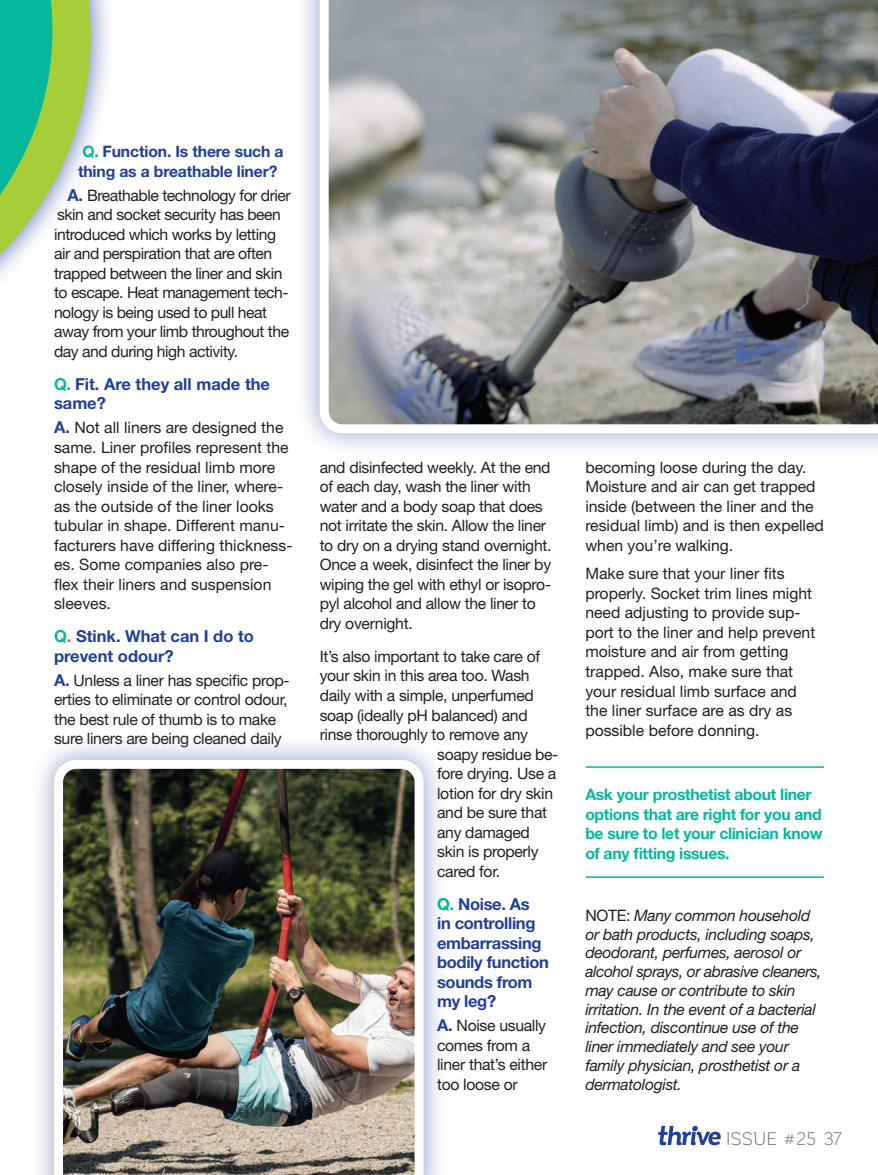
<style>
.page{position:relative;width:878px;height:1175px;background:#fff}
.page>*{position:absolute;margin:0;border:0;box-sizing:border-box;transform-origin:0 0}
.t1{font:18px "Corporative";letter-spacing:.015em;color:#76787b}
.t2{font:700 16.5px/19.5px "Helvetica Neue LT Std";letter-spacing:-.02em;color:#223f99}
.t3{font:700 16.5px/19.5px "Helvetica Neue LT Std";color:#223f99}
.t4{font:15.75px/19.5px "Helvetica Neue LT Std";letter-spacing:-.02em;color:#231f20}
.t5{font:15.75px/19.5px "Helvetica Neue LT Std";color:#231f20}
.t6{font:italic 15.75px/18.9px "Helvetica Neue LT Std";letter-spacing:-.02em;color:#231f20}
.t7{font:700 15.75px/19.5px "Helvetica Neue LT Std";letter-spacing:-.02em;color:#03b89d}
.t8{font:700 15.75px/19.5px "Helvetica Neue LT Std";letter-spacing:-.01em;color:#223f99}
.s1{color:#03b89d}
.s2{font-weight:700;font-size:16.5px;color:#223f99}
.s3{color:#f15929}
.s4{font-style:normal}
</style>
<div class="page">
<svg style="left:658px;top:1125px;width:62px;height:20px"></svg>
<div style="left:294px;top:0;width:584px;height:458px;background:#223f99;opacity:.5"></div>
<img style="left:315px;top:0;width:563px;height:438px">
<div style="left:0;top:0;width:116px;height:370px;background:#223f99;opacity:.75"></div>
<svg style="left:0;top:0;width:91px;height:344px"></svg>
<div style="left:28px;top:734px;width:421px;height:440px;background:#223f99;opacity:.5"></div>
<img style="left:54px;top:760px;width:369px;height:414px">
<hr style="left:585px;top:766px;width:238px;height:1px;background:#03b89d">
<hr style="left:585px;top:876px;width:238px;height:2px;background:#03b89d">
<p class="t8" style="left:78px;top:142px;width:207px"><span class="s1">Q.</span> Function. Is there such a thing as a breathable liner?</p>
<p class="t4" style="left:54px;top:185px;width:238px;text-indent:14px"><span class="s2">A.</span> Breathable technology for drier skin and socket security has been introduced which works by letting air and perspiration that are often trapped between the liner and skin to escape. Heat management tech&shy;nology is being used to pull heat away from your limb throughout the day and during high activity.</p>
<p class="t3" style="left:54px;top:374px;width:217px"><span class="s1">Q.</span> Fit. Are they all made the same?</p>
<p class="t5" style="left:54px;top:418px;width:240px"><span class="s2">A.</span> Not all liners are designed the same. Liner profiles represent the shape of the residual limb more closely inside of the liner, where&shy;as the outside of the liner looks tubular in shape. Different manu&shy;facturers have differing thickness&shy;es. Some companies also pre&shy;flex their liners and suspension sleeves.</p>
<p class="t3" style="left:54px;top:626px;width:201px"><span class="s1">Q</span><span class="s3">.</span> Stink. What can I do to prevent odour?</p>
<p class="t4" style="left:54px;top:670px;width:237px"><span class="s2">A.</span> Unless a liner has specific prop&shy;erties to eliminate or control odour, the best rule of thumb is to make sure liners are being cleaned daily</p>
<p class="t4" style="left:320px;top:457px;width:233px">and disinfected weekly. At the end of each day, wash the liner with water and a body soap that does not irritate the skin. Allow the liner to dry on a drying stand overnight.<br>Once a week, disinfect the liner by wiping the gel with ethyl or isopro&shy;pyl alcohol and allow the liner to dry overnight.</p>
<p class="t4" style="left:320px;top:646px;width:222px">It’s also important to take care of</p>
<p class="t4" style="left:320px;top:666px;width:211px">your skin in this area too. Wash</p>
<p class="t4" style="left:320px;top:685px;width:216px">daily with a simple, unperfumed</p>
<p class="t4" style="left:320px;top:705px;width:209px">soap (ideally pH balanced) and</p>
<p class="t4" style="left:320px;top:724px;width:210px">rinse thoroughly to remove any</p>
<p class="t4" style="left:437px;top:744px;width:123px">soapy residue be-</p>
<p class="t4" style="left:437px;top:763px;width:121px">fore drying. Use a</p>
<p class="t4" style="left:437px;top:783px;width:117px">lotion for dry skin</p>
<p class="t4" style="left:437px;top:802px;width:111px">and be sure that</p>
<p class="t4" style="left:437px;top:822px;width:94px">any damaged</p>
<p class="t4" style="left:437px;top:841px;width:103px">skin is properly</p>
<p class="t4" style="left:437px;top:861px;width:65px">cared for.</p>
<p class="t2" style="left:437px;top:893px;width:113px"><span class="s1">Q.</span> Noise. As<br>in controlling embarrassing bodily function sounds from my leg?</p>
<p class="t4" style="left:437px;top:1015px;width:112px"><span class="s2">A.</span> Noise usually comes from a liner that’s either too loose or</p>
<p class="t5" style="left:585px;top:457px;width:240px">becoming loose during the day.<br>Moisture and air can get trapped inside (between the liner and the residual limb) and is then expelled when you’re walking.</p>
<p class="t5" style="left:585px;top:564px;width:231px">Make sure that your liner fits properly. Socket trim lines might need adjusting to provide sup&shy;port to the liner and help prevent moisture and air from getting trapped. Also, make sure that your residual limb surface and the liner surface are as dry as possible before donning.</p>
<p class="t7" style="left:585px;top:784px;width:239px">Ask your prosthetist about liner options that are right for you and be sure to let your clinician know of any fitting issues.</p>
<p class="t6" style="left:585px;top:905px;width:238px"><span class="s4">NOTE:</span> Many common household or bath products, including soaps, deodorant, perfumes, aerosol or alcohol sprays, or abrasive cleaners, may cause or contribute to skin irritation. In the event of a bacterial infection, discontinue use of the liner immediately and see your family physician, prosthetist or a dermatologist.</p>
<p class="t1" style="left:726px;top:1129px;width:117px">ISSUE #25 37</p>
</div>
